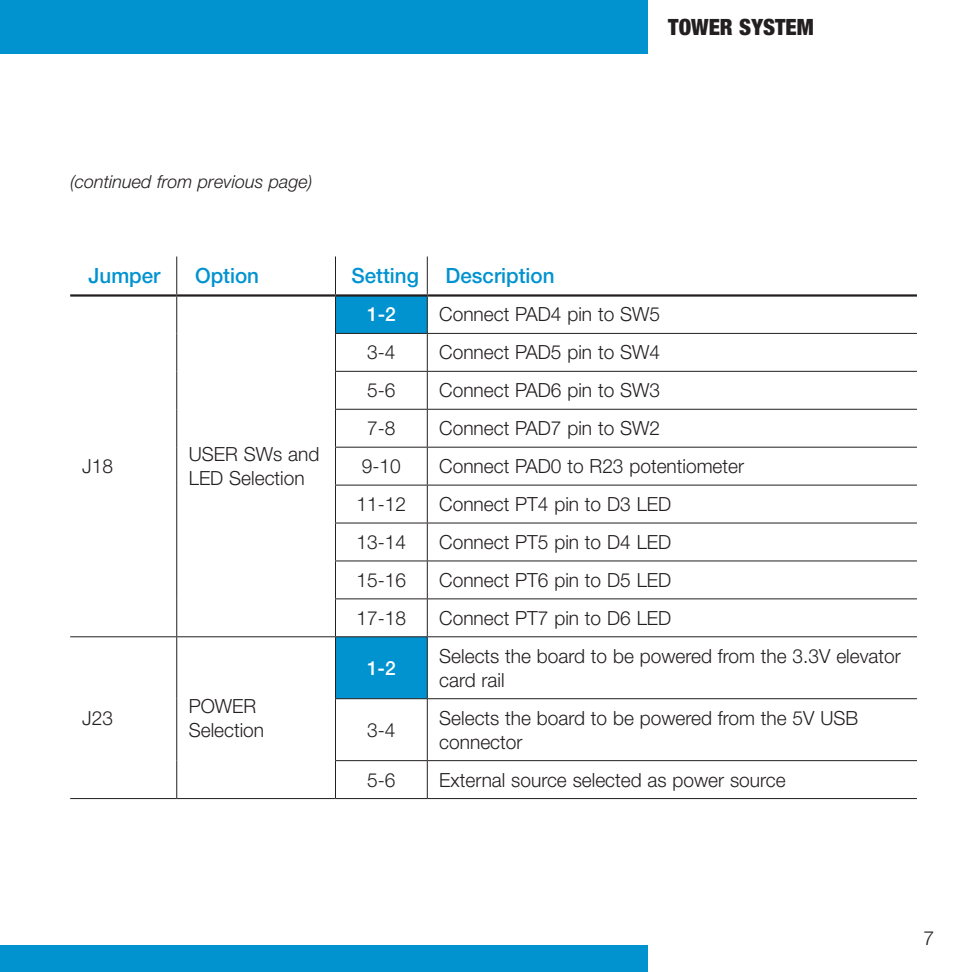
<style>
.page{position:relative;width:972px;height:972px;background:#fff}
.page>*{position:absolute;margin:0;border:0;box-sizing:border-box;transform-origin:0 0}
.t1{font:900 condensed 22.5px "Helvetica Neue LT Pro";color:#231f20}
.t2{font:500 21px "Helvetica Neue LT Pro";color:#0093d0}
.t3{font:300 19.5px/24px "Helvetica Neue LT Pro";color:#231f20}
.t4{font:500 19.5px "Helvetica Neue LT Pro";color:#fff}
.t5{font:italic 300 18px "Helvetica Neue LT Pro";color:#231f20}
</style>
<div class="page">
<div style="left:0;top:0;width:648px;height:54px;background:#0093d0"></div>
<div style="left:0;top:945px;width:648px;height:27px;background:#0093d0"></div>
<svg style="left:70px;top:256px;width:847px;height:443px"></svg>
<hr style="left:176px;top:297px;width:1px;height:36px;background:#231f20">
<hr style="left:335px;top:297px;width:1px;height:36px;background:#231f20">
<hr style="left:427px;top:297px;width:1px;height:36px;background:#231f20">
<hr style="left:176px;top:333px;width:1px;height:38px;background:#231f20">
<hr style="left:335px;top:333px;width:92px;height:1px;background:#231f20">
<hr style="left:335px;top:334px;width:1px;height:37px;background:#231f20">
<hr style="left:427px;top:333px;width:490px;height:1px;background:#231f20">
<hr style="left:427px;top:334px;width:1px;height:37px;background:#231f20">
<hr style="left:176px;top:371px;width:1px;height:38px;background:#231f20">
<hr style="left:335px;top:371px;width:92px;height:1px;background:#231f20">
<hr style="left:335px;top:372px;width:1px;height:37px;background:#231f20">
<hr style="left:427px;top:371px;width:490px;height:1px;background:#231f20">
<hr style="left:427px;top:372px;width:1px;height:37px;background:#231f20">
<hr style="left:176px;top:409px;width:1px;height:38px;background:#231f20">
<hr style="left:335px;top:409px;width:92px;height:1px;background:#231f20">
<hr style="left:335px;top:410px;width:1px;height:37px;background:#231f20">
<hr style="left:427px;top:409px;width:490px;height:1px;background:#231f20">
<hr style="left:427px;top:410px;width:1px;height:37px;background:#231f20">
<hr style="left:176px;top:447px;width:1px;height:38px;background:#231f20">
<hr style="left:335px;top:447px;width:92px;height:1px;background:#231f20">
<hr style="left:335px;top:448px;width:1px;height:37px;background:#231f20">
<hr style="left:427px;top:447px;width:490px;height:1px;background:#231f20">
<hr style="left:427px;top:448px;width:1px;height:37px;background:#231f20">
<hr style="left:176px;top:485px;width:1px;height:38px;background:#231f20">
<hr style="left:335px;top:485px;width:92px;height:1px;background:#231f20">
<hr style="left:335px;top:485px;width:1px;height:38px;background:#231f20">
<hr style="left:427px;top:485px;width:490px;height:1px;background:#231f20">
<hr style="left:427px;top:485px;width:1px;height:38px;background:#231f20">
<hr style="left:176px;top:523px;width:1px;height:38px;background:#231f20">
<hr style="left:335px;top:523px;width:92px;height:1px;background:#231f20">
<hr style="left:335px;top:523px;width:1px;height:38px;background:#231f20">
<hr style="left:427px;top:523px;width:490px;height:1px;background:#231f20">
<hr style="left:427px;top:523px;width:1px;height:38px;background:#231f20">
<hr style="left:176px;top:561px;width:1px;height:38px;background:#231f20">
<hr style="left:335px;top:560px;width:92px;height:1px;background:#231f20">
<hr style="left:335px;top:561px;width:1px;height:38px;background:#231f20">
<hr style="left:427px;top:560px;width:490px;height:1px;background:#231f20">
<hr style="left:427px;top:561px;width:1px;height:38px;background:#231f20">
<hr style="left:176px;top:599px;width:1px;height:37px;background:#231f20">
<hr style="left:335px;top:598px;width:92px;height:1px;background:#231f20">
<hr style="left:335px;top:599px;width:1px;height:37px;background:#231f20">
<hr style="left:427px;top:598px;width:490px;height:1px;background:#231f20">
<hr style="left:427px;top:599px;width:1px;height:37px;background:#231f20">
<hr style="left:70px;top:636px;width:107px;height:1px;background:#231f20">
<hr style="left:177px;top:636px;width:159px;height:1px;background:#231f20">
<hr style="left:176px;top:637px;width:1px;height:62px;background:#231f20">
<hr style="left:336px;top:636px;width:91px;height:1px;background:#231f20">
<hr style="left:335px;top:637px;width:1px;height:61px;background:#231f20">
<hr style="left:427px;top:636px;width:490px;height:1px;background:#231f20">
<hr style="left:427px;top:637px;width:1px;height:61px;background:#231f20">
<hr style="left:176px;top:699px;width:1px;height:62px;background:#231f20">
<hr style="left:335px;top:698px;width:92px;height:1px;background:#231f20">
<hr style="left:335px;top:699px;width:1px;height:61px;background:#231f20">
<hr style="left:427px;top:698px;width:490px;height:1px;background:#231f20">
<hr style="left:427px;top:699px;width:1px;height:61px;background:#231f20">
<hr style="left:176px;top:761px;width:1px;height:37px;background:#231f20">
<hr style="left:335px;top:760px;width:92px;height:1px;background:#231f20">
<hr style="left:335px;top:761px;width:1px;height:37px;background:#231f20">
<hr style="left:427px;top:760px;width:490px;height:1px;background:#231f20">
<hr style="left:427px;top:761px;width:1px;height:37px;background:#231f20">
<hr style="left:70px;top:798px;width:107px;height:1px;background:#231f20">
<hr style="left:177px;top:798px;width:159px;height:1px;background:#231f20">
<hr style="left:336px;top:798px;width:91px;height:1px;background:#231f20">
<hr style="left:427px;top:798px;width:490px;height:1px;background:#231f20">
<hr style="left:176px;top:256px;width:1px;height:38px;background:#231f20">
<hr style="left:335px;top:256px;width:1px;height:38px;background:#231f20">
<hr style="left:427px;top:256px;width:1px;height:38px;background:#231f20">
<hr style="left:70px;top:294px;width:107px;height:3px;background:#231f20">
<hr style="left:177px;top:294px;width:159px;height:3px;background:#231f20">
<hr style="left:336px;top:294px;width:91px;height:3px;background:#231f20">
<hr style="left:427px;top:294px;width:490px;height:3px;background:#231f20">
<p class="t5" style="left:70px;top:170px;width:244px">(continued from previous page)</p>
<p class="t2" style="left:88px;top:263px;width:74px">Jumper</p>
<p class="t2" style="left:195px;top:263px;width:66px">Option</p>
<p class="t2" style="left:352px;top:263px;width:69px">Setting</p>
<p class="t2" style="left:446px;top:263px;width:111px">Description</p>
<p class="t1" style="left:668px;top:14px;width:147px">TOWER SYSTEM</p>
<p class="t3" style="left:82px;top:454px;width:32px">J18</p>
<p class="t3" style="left:82px;top:705px;width:32px">J23</p>
<p class="t3" style="left:189px;top:442px;width:132px">USER SWs and<br>LED Selection</p>
<p class="t3" style="left:189px;top:693px;width:77px">POWER<br>Selection</p>
<p class="t4" style="left:367px;top:303px;width:30px">1-2</p>
<p class="t3" style="left:439px;top:302px;width:222px">Connect PAD4 pin to SW5</p>
<p class="t3" style="left:367px;top:340px;width:30px">3-4</p>
<p class="t3" style="left:439px;top:340px;width:222px">Connect PAD5 pin to SW4</p>
<p class="t3" style="left:367px;top:378px;width:30px">5-6</p>
<p class="t3" style="left:439px;top:378px;width:222px">Connect PAD6 pin to SW3</p>
<p class="t3" style="left:367px;top:416px;width:30px">7-8</p>
<p class="t3" style="left:439px;top:416px;width:222px">Connect PAD7 pin to SW2</p>
<p class="t3" style="left:362px;top:454px;width:40px">9-10</p>
<p class="t3" style="left:439px;top:454px;width:306px">Connect PAD0 to R23 potentiometer</p>
<p class="t3" style="left:357px;top:492px;width:51px">11-12</p>
<p class="t3" style="left:439px;top:492px;width:234px">Connect PT4 pin to D3 LED</p>
<p class="t3" style="left:357px;top:530px;width:51px">13-14</p>
<p class="t3" style="left:439px;top:530px;width:234px">Connect PT5 pin to D4 LED</p>
<p class="t3" style="left:357px;top:568px;width:51px">15-16</p>
<p class="t3" style="left:439px;top:568px;width:234px">Connect PT6 pin to D5 LED</p>
<p class="t3" style="left:357px;top:606px;width:51px">17-18</p>
<p class="t3" style="left:439px;top:606px;width:234px">Connect PT7 pin to D6 LED</p>
<p class="t4" style="left:367px;top:656px;width:30px">1-2</p>
<p class="t3" style="left:367px;top:717px;width:30px">3-4</p>
<p class="t3" style="left:439px;top:643px;width:463px">Selects the board to be powered from the 3.3V elevator card rail</p>
<p class="t3" style="left:439px;top:705px;width:421px">Selects the board to be powered from the 5V USB connector</p>
<p class="t3" style="left:367px;top:767px;width:30px">5-6</p>
<p class="t3" style="left:439px;top:767px;width:348px">External source selected as power source</p>
<p class="t3" style="left:923px;top:926px;width:12px">7</p>
</div>
